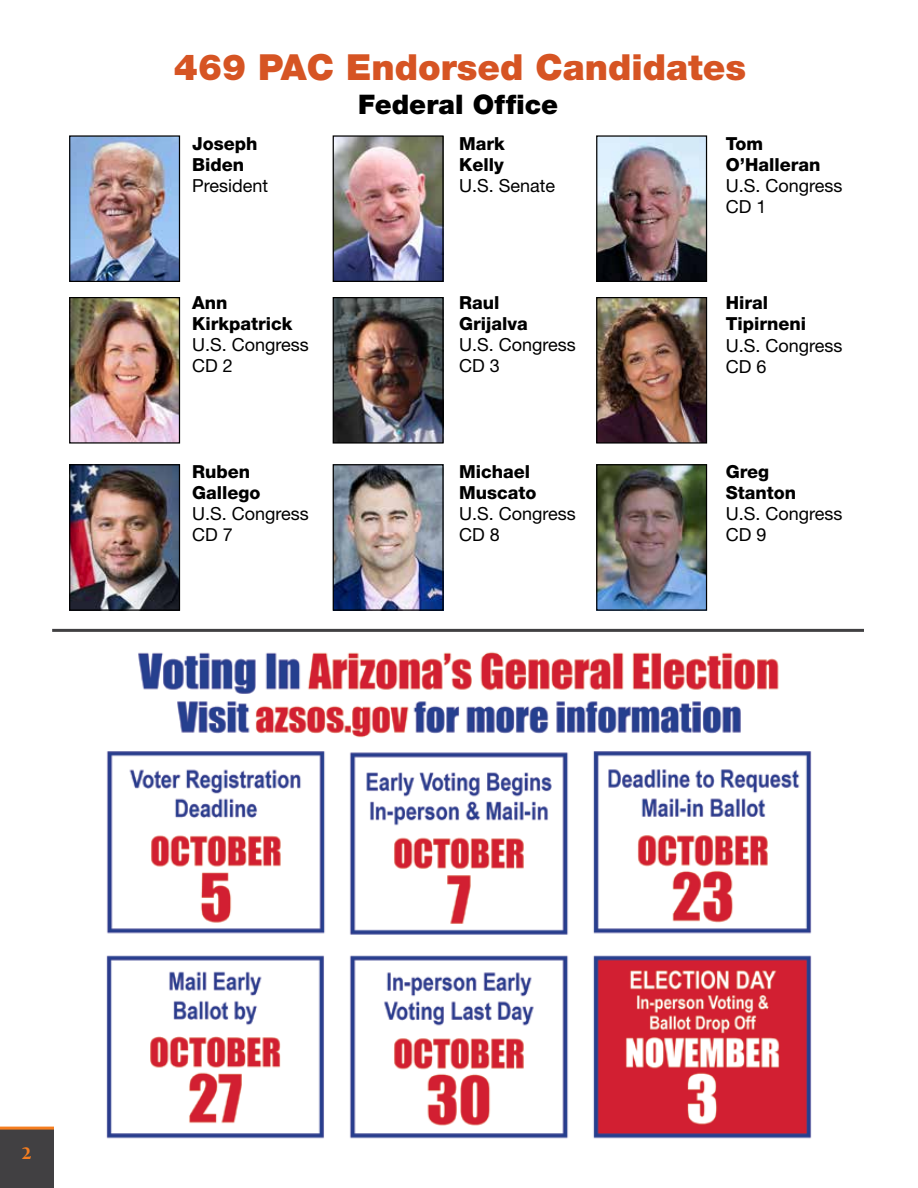
<style>
.page{position:relative;width:918px;height:1188px;background:#fff}
.page>*{position:absolute;margin:0;border:0;box-sizing:border-box;transform-origin:0 0}
.t1{font:900 36px "Helvetica Neue";color:#d65423}
.t2{font:900 27px "Helvetica Neue";color:#000}
.t3{font:18px/21px "Helvetica Neue";color:#000}
.t4{font:800 18px/21px "Helvetica Neue";color:#000}
.t5{font:900 18px "Berkeley";color:#f57e20}
</style>
<div class="page">
<div style="left:0;top:1129px;width:54px;height:59px;background:#414042"></div>
<hr style="left:0;top:1127px;width:54px;height:3px;background:#f57e20">
<hr style="left:52px;top:629px;width:812px;height:3px;background:#414042">
<img style="left:71px;top:137px;width:107px;height:143px">
<div style="left:69px;top:135px;width:111px;height:147px;border:1px solid #000"></div>
<img style="left:335px;top:137px;width:107px;height:143px">
<div style="left:333px;top:135px;width:111px;height:147px;border:1px solid #000"></div>
<img style="left:598px;top:137px;width:107px;height:143px">
<div style="left:596px;top:135px;width:111px;height:147px;border:1px solid #000"></div>
<img style="left:335px;top:299px;width:107px;height:143px">
<div style="left:333px;top:297px;width:111px;height:147px;border:1px solid #000"></div>
<img style="left:335px;top:466px;width:107px;height:143px">
<div style="left:333px;top:464px;width:111px;height:147px;border:1px solid #000"></div>
<img style="left:598px;top:299px;width:107px;height:143px">
<div style="left:596px;top:297px;width:111px;height:147px;border:1px solid #000"></div>
<img style="left:598px;top:466px;width:107px;height:143px">
<div style="left:596px;top:464px;width:111px;height:147px;border:1px solid #000"></div>
<img style="left:71px;top:299px;width:107px;height:143px">
<div style="left:69px;top:297px;width:111px;height:147px;border:1px solid #000"></div>
<img style="left:71px;top:466px;width:107px;height:143px">
<div style="left:69px;top:464px;width:111px;height:147px;border:1px solid #000"></div>
<img style="left:106px;top:652px;width:706px;height:487px">
<h1 class="t1" style="left:174px;top:46px;width:574px">469 PAC Endorsed Candidates</h1>
<p class="t4" style="left:192px;top:133px;width:67px">Joseph<br>Biden</p>
<p class="t3" style="left:192px;top:175px;width:78px">President</p>
<p class="t4" style="left:192px;top:293px;width:102px">Ann<br>Kirkpatrick</p>
<p class="t3" style="left:192px;top:334px;width:118px">U.S. Congress<br>CD 2</p>
<p class="t4" style="left:192px;top:461px;width:70px">Ruben<br>Gallego</p>
<p class="t3" style="left:192px;top:502px;width:118px">U.S. Congress<br>CD 7</p>
<h2 class="t2" style="left:358px;top:88px;width:201px">Federal Office</h2>
<p class="t4" style="left:459px;top:133px;width:47px">Mark<br>Kelly</p>
<p class="t3" style="left:459px;top:175px;width:98px">U.S. Senate</p>
<p class="t4" style="left:459px;top:293px;width:70px">Raul<br>Grijalva</p>
<p class="t3" style="left:459px;top:334px;width:118px">U.S. Congress<br>CD 3</p>
<p class="t4" style="left:459px;top:461px;width:79px">Michael<br>Muscato</p>
<p class="t3" style="left:459px;top:502px;width:118px">U.S. Congress<br>CD 8</p>
<p class="t4" style="left:726px;top:133px;width:96px">Tom<br>O’Halleran</p>
<p class="t3" style="left:726px;top:175px;width:118px">U.S. Congress<br>CD 1</p>
<p class="t4" style="left:726px;top:293px;width:82px">Hiral<br>Tipirneni</p>
<p class="t3" style="left:726px;top:334px;width:118px">U.S. Congress<br>CD 6</p>
<p class="t4" style="left:726px;top:461px;width:72px">Greg<br>Stanton</p>
<p class="t3" style="left:726px;top:502px;width:118px">U.S. Congress<br>CD 9</p>
<p class="t5" style="left:22px;top:1144px;width:12px">2</p>
</div>
